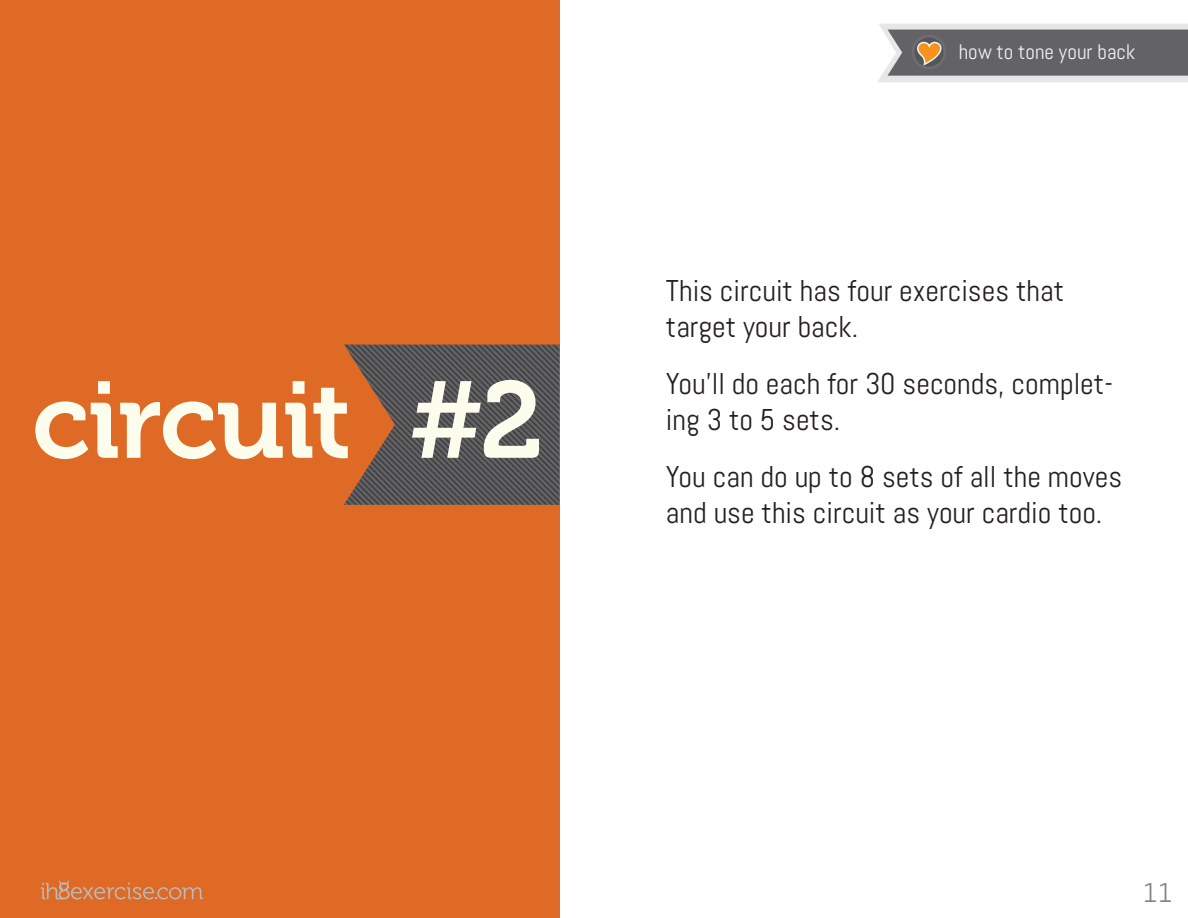
<style>
.page{position:relative;width:1188px;height:918px;background:#fff}
.page>*{position:absolute;margin:0;border:0;box-sizing:border-box;transform-origin:0 0}
.t1{font:108px "Museo 700";letter-spacing:-.02em;color:#fdfdee}
.t2{font:30px/36px "Abel";color:#231f20}
.t3{font:27px "Abel";color:#808285}
.t4{font:21px "Abel";color:#f2f3f4}
</style>
<div class="page">
<svg style="left:877px;top:24px;width:311px;height:58px;background:#878687"></svg>
<div style="left:0;top:0;width:560px;height:918px;background:#de6a26"></div>
<svg style="left:344px;top:345px;width:216px;height:160px;background:#675750"></svg>
<svg style="left:41px;top:880px;width:162px;height:19px"></svg>
<h1 class="t1" style="left:32px;top:360px;width:513px">circuit #2</h1>
<p class="t4" style="left:959px;top:38px;width:178px">how to tone your back</p>
<p class="t2" style="left:666px;top:273px;width:400px">This circuit has four exercises that target your back.</p>
<p class="t2" style="left:666px;top:366px;width:449px">You'll do each for 30 seconds, complet&shy;ing 3 to 5 sets.</p>
<p class="t2" style="left:666px;top:459px;width:458px">You can do up to 8 sets of all the moves and use this circuit as your cardio too.</p>
<p class="t3" style="left:1143px;top:876px;width:30px">11</p>
</div>
